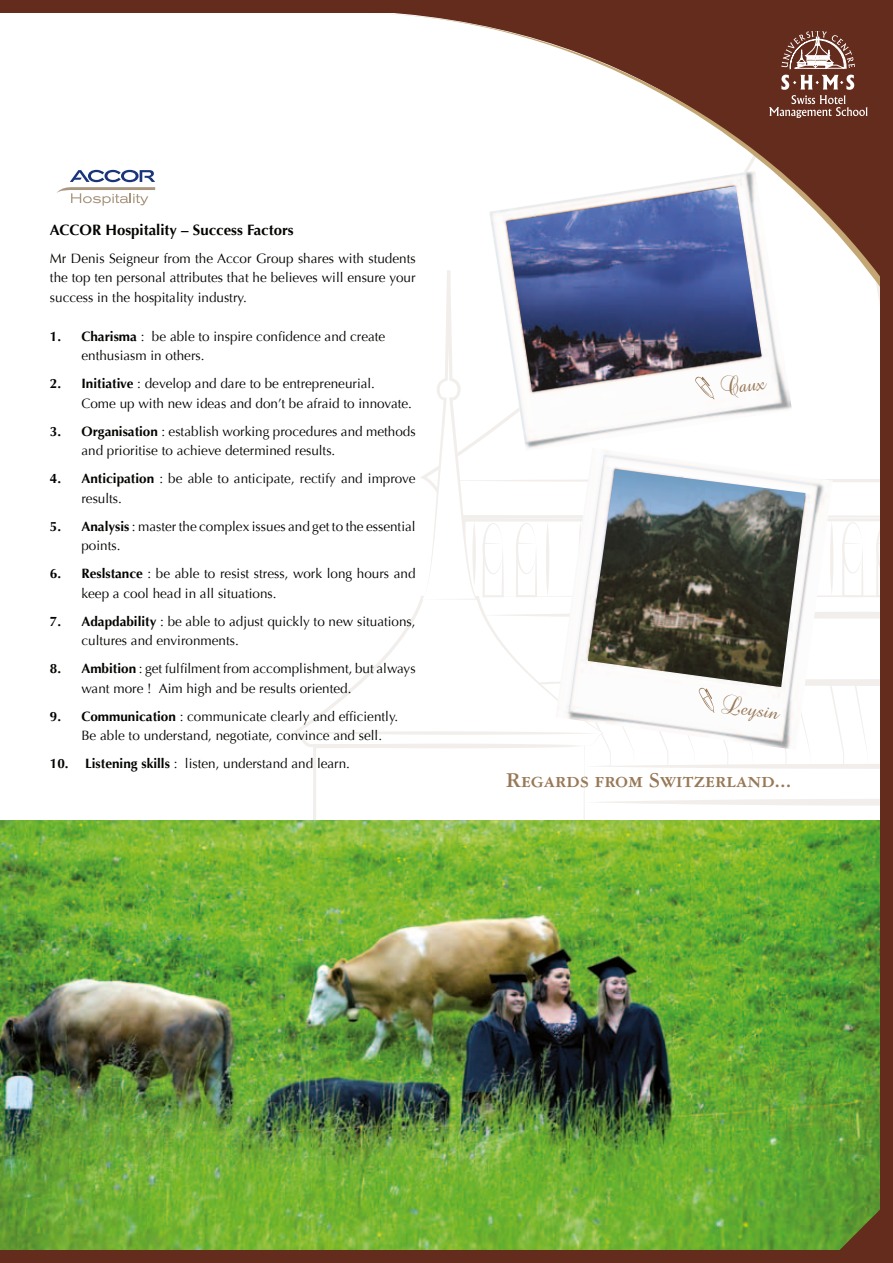
<style>
.page{position:relative;width:893px;height:1263px;background:#fff}
.page>*{position:absolute;margin:0;border:0;box-sizing:border-box;transform-origin:0 0}
.t1{font:22.5px "Garamond Three Bold SC";color:#987957}
.t2{font:20.1px "Brock Script";color:#987957}
.t3{font:700 15px "Optima";color:#030501}
.t4{font:13.5px/19.5px "Optima";color:#030501}
.s1{font-weight:700}
</style>
<div class="page">
<svg style="left:57px;top:170px;width:98px;height:36px"></svg>
<img style="left:0;top:831px;width:880px;height:419px">
<img style="left:556px;top:601px;width:277px;height:78px">
<img style="left:588px;top:601px;width:217px;height:78px">
<svg style="left:836px;top:1203px;width:44px;height:47px;background:#5e6f28"></svg>
<svg style="left:422px;top:13px;width:458px;height:588px"></svg>
<svg style="left:0;top:679px;width:880px;height:152px"></svg>
<div style="left:0;top:0;width:893px;height:13px;background:#642c1d"></div>
<div style="left:0;top:1250px;width:893px;height:13px;background:#642c1d"></div>
<div style="left:880px;top:0;width:13px;height:1259px;background:#642c1d"></div>
<p class="t3" style="left:50px;top:221px;width:245px">ACCOR Hospitality – Success Factors</p>
<p class="t4" style="left:50px;top:249px;width:367px;text-align:justify">Mr Denis Seigneur from the Accor Group shares with students the top ten personal attributes that he believes will ensure your success in the hospitality industry.</p>
<p class="t4" style="left:81px;top:327px;width:305px;text-indent:-31px"><span class="s1">1. Charisma</span> : be able to inspire confidence and create enthusiasm in others.</p>
<p class="t4" style="left:81px;top:374px;width:332px;text-indent:-31px"><span class="s1">2. Initiative</span> : develop and dare to be entrepreneurial.<br>Come up with new ideas and don’t be afraid to innovate.</p>
<p class="t4" style="left:81px;top:422px;width:336px;text-indent:-31px"><span class="s1">3. Organisation</span> : establish working procedures and methods and prioritise to achieve determined results.</p>
<p class="t4" style="left:81px;top:469px;width:336px;text-indent:-31px"><span class="s1">4. Anticipation</span> : be able to anticipate, rectify and improve results.</p>
<p class="t4" style="left:81px;top:517px;width:336px;text-indent:-31px"><span class="s1">5. Analysis</span> : master the complex issues and get to the essential points.</p>
<p class="t4" style="left:81px;top:564px;width:336px;text-indent:-31px"><span class="s1">6. Reslstance</span> : be able to resist stress, work long hours and keep a cool head in all situations.</p>
<p class="t4" style="left:81px;top:612px;width:336px;text-indent:-31px"><span class="s1">7. Adapdability</span> : be able to adjust quickly to new situations, cultures and environments.</p>
<p class="t4" style="left:81px;top:659px;width:336px;text-indent:-31px"><span class="s1">8. Ambition</span> : get fulfilment from accomplishment, but always want more ! Aim high and be results oriented.</p>
<p class="t4" style="left:81px;top:707px;width:318px;text-indent:-31px"><span class="s1">9. Communication</span> : communicate clearly and efficiently.<br>Be able to understand, negotiate, convince and sell.</p>
<p class="t4" style="left:50px;top:754px;width:302px"><span class="s1">10. Listening skills</span> : listen, understand and learn.</p>
<h2 class="t2" style="left:717px;top:374px;width:47px;rotate:-9deg">Caux</h2>
<h2 class="t2" style="left:722px;top:689px;width:60px;rotate:8deg">Leysin</h2>
<h1 class="t1" style="left:506px;top:768px;width:287px">Regards from Switzerland...</h1>
</div>
